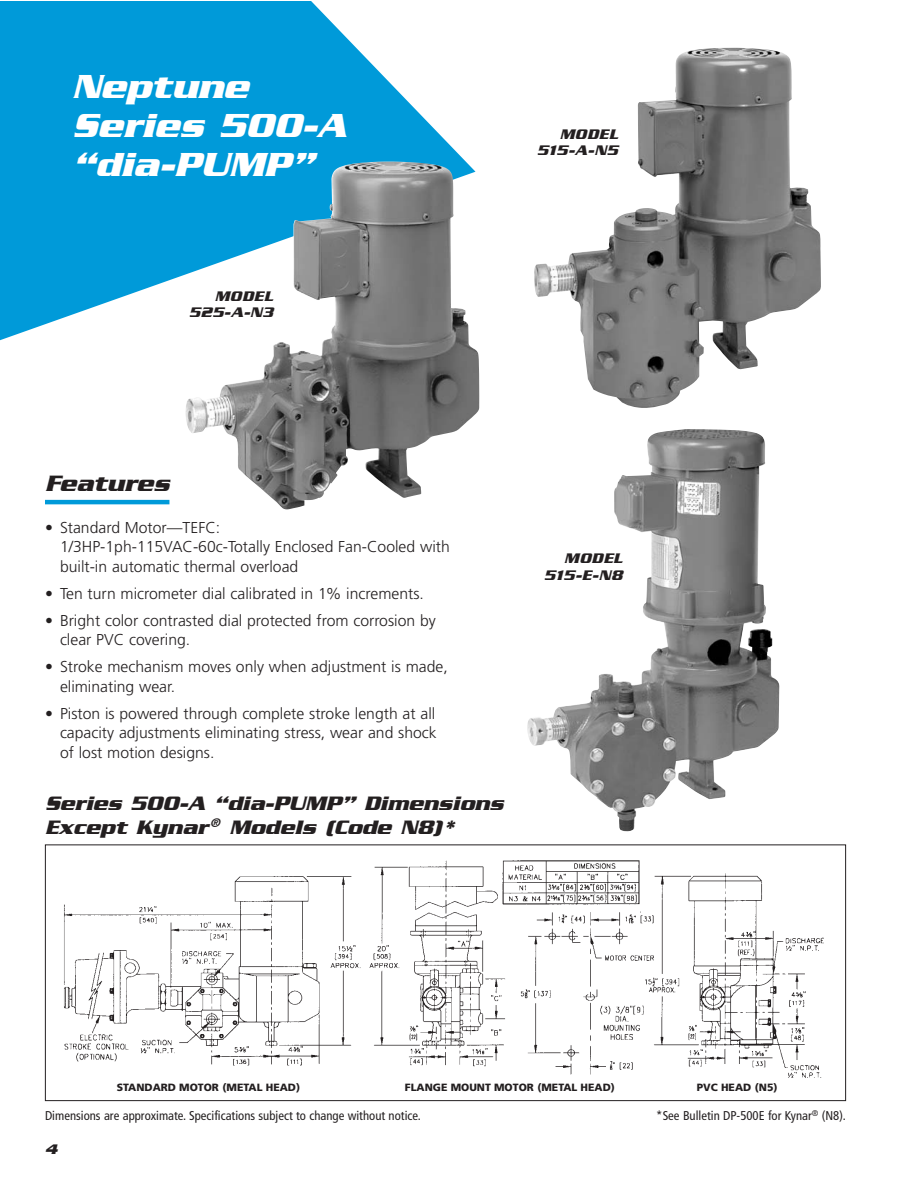
<style>
.page{position:relative;width:918px;height:1188px;background:#fff}
.page>*{position:absolute;margin:0;border:0;box-sizing:border-box;transform-origin:0 0}
.t1{font:italic 700 36px/39px "Serpentine";color:#fff}
.t2{font:italic 700 24px "Serpentine";color:#231f20}
.t3{font:italic 700 21px/24px "Serpentine";color:#231f20}
.t4{font:300 15.75px/19.5px "Frutiger";color:#231f20}
.t5{font:italic 700 15px/16.5px "Serpentine";letter-spacing:.03em;color:#231f20;text-align:right}
.t6{font:condensed 12.75px "Frutiger";color:#231f20}
.t7{font:900 10.5px "Frutiger";color:#231f20}
</style>
<div class="page">
<img style="left:534px;top:47px;width:287px;height:361px">
<svg style="left:0;top:2px;width:466px;height:339px;fill:#009ad9"></svg>
<hr style="left:45px;top:500px;width:124px;height:4px;background:#009ad9">
<img style="left:220px;top:162px;width:259px;height:336px">
<img style="left:527px;top:429px;width:252px;height:402px">
<img style="left:64px;top:860px;width:760px;height:218px">
<div style="left:45px;top:844px;width:801px;height:257px;border:1px solid #231f20"></div>
<h1 class="t1" style="left:72px;top:70px;width:276px">Neptune<br>Series 500-A “dia-PUMP”</h1>
<p class="t5" style="left:189px;top:289px;width:85px">MODEL<br>525-A-N3</p>
<p class="t5" style="left:537px;top:127px;width:82px">MODEL<br>515-A-N5</p>
<h2 class="t2" style="left:45px;top:475px;width:126px">Features</h2>
<p class="t4" style="left:60px;top:519px;width:391px;text-indent:-15px">• Standard Motor—TEFC:<br>1/3HP-1ph-115VAC-60c-Totally Enclosed Fan-Cooled with built-in automatic thermal overload</p>
<p class="t4" style="left:45px;top:585px;width:380px">• Ten turn micrometer dial calibrated in 1% increments.</p>
<p class="t4" style="left:60px;top:612px;width:377px;text-indent:-15px">• Bright color contrasted dial protected from corrosion by clear PVC covering.</p>
<p class="t4" style="left:60px;top:658px;width:389px;text-indent:-15px">• Stroke mechanism moves only when adjustment is made, eliminating wear.</p>
<p class="t4" style="left:60px;top:705px;width:378px;text-align:justify;text-indent:-15px">• Piston is powered through complete stroke length at all capacity adjustments eliminating stress, wear and shock of lost motion designs.</p>
<h3 class="t3" style="left:45px;top:793px;width:460px">Series 500-A “dia-PUMP” Dimensions<br>Except Kynar<sup>®</sup> Models (Code N8)*</h3>
<p class="t5" style="left:544px;top:551px;width:80px">MODEL<br>515-E-N8</p>
<p class="t7" style="left:117px;top:1083px;width:185px">STANDARD MOTOR (METAL HEAD)</p>
<p class="t7" style="left:405px;top:1083px;width:212px">FLANGE MOUNT MOTOR (METAL HEAD)</p>
<p class="t7" style="left:697px;top:1083px;width:82px">PVC HEAD (N5)</p>
<p class="t6" style="left:45px;top:1111px;width:377px">Dimensions are approximate. Specifications subject to change without notice.</p>
<p class="t6" style="left:656px;top:1111px;width:191px">*See Bulletin DP-500E for Kynar<sup>®</sup> (N8).</p>
<p class="t5" style="left:45px;top:1142px;width:13px">4</p>
</div>
